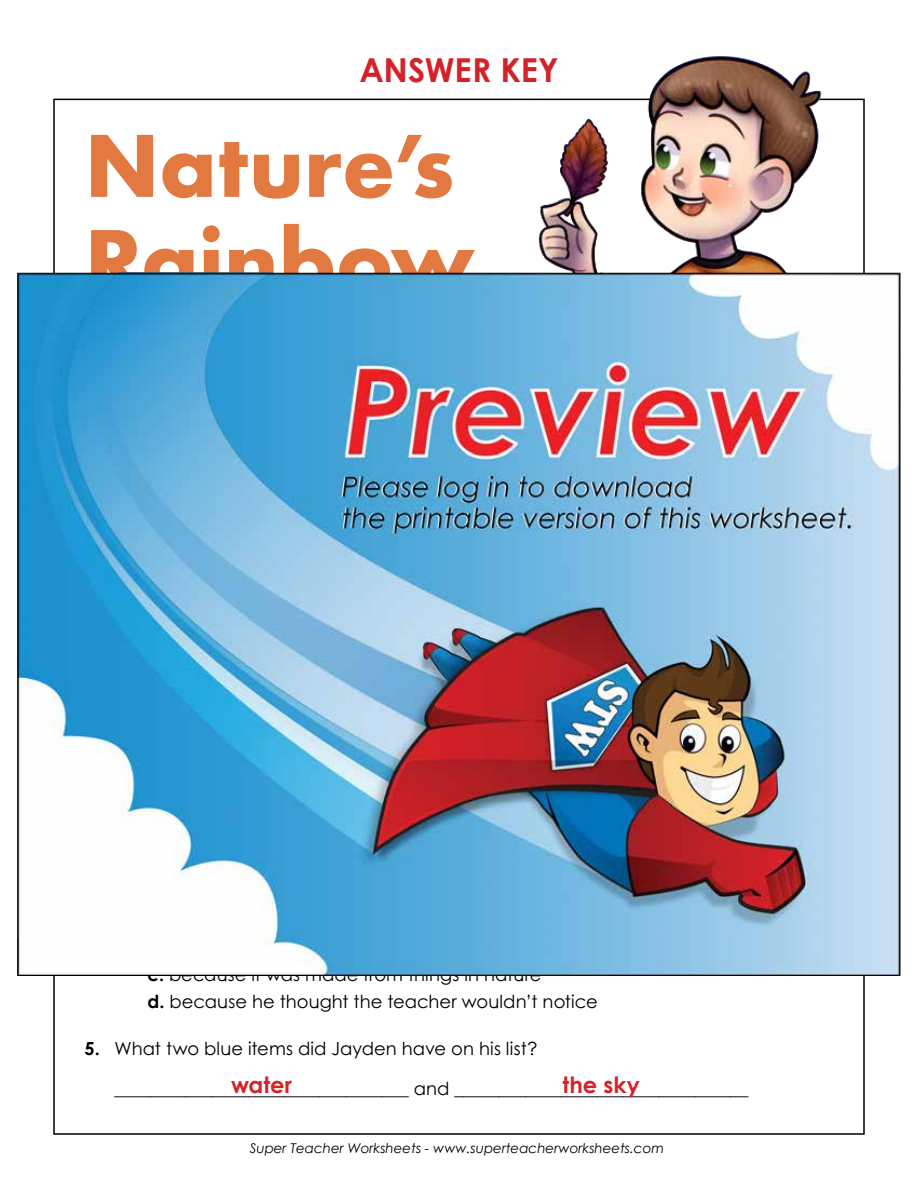
<style>
.page{position:relative;width:918px;height:1188px;background:#fff}
.page>*{position:absolute;margin:0;border:0;box-sizing:border-box;transform-origin:0 0}
.t1{font:700 93px/95.2px "Aharoni";color:#e27940}
.t2{font:700 33px "Century Gothic 2";letter-spacing:-.005em;color:#d2232a}
.t3{font:700 22.5px "Century STW4";color:#d2232a}
.t4{font:18px/27px "Century STW4";color:#000}
.t5{font:italic 13.5px "Century Gothic 2";color:#000}
.s1{font-weight:700}
</style>
<div class="page">
<img style="left:535px;top:56px;width:293px;height:216px">
<img style="left:17px;top:272px;width:884px;height:704px">
<h2 class="t2" style="left:359px;top:45px;width:201px">ANSWER KEY</h2>
<h1 class="t1" style="left:85px;top:127px;width:392px">Nature’s<br>Rainbow</h1>
<p class="t4" style="left:148px;top:961px;width:452px"><span class="s1">c.</span> because it was made from things in nature<br><span class="s1">d.</span> because he thought the teacher wouldn’t notice</p>
<p class="t4" style="left:85px;top:1035px;width:454px"><span class="s1">5.</span> What two blue items did Jayden have on his list?</p>
<p class="t4" style="left:115px;top:1075px;width:635px">_________________________________ and _________________________________</p>
<p class="t3" style="left:231px;top:1068px;width:62px">water</p>
<p class="t3" style="left:563px;top:1068px;width:79px">the sky</p>
<p class="t5" style="left:250px;top:1139px;width:416px">Super Teacher Worksheets - www.superteacherworksheets.com</p>
</div>
